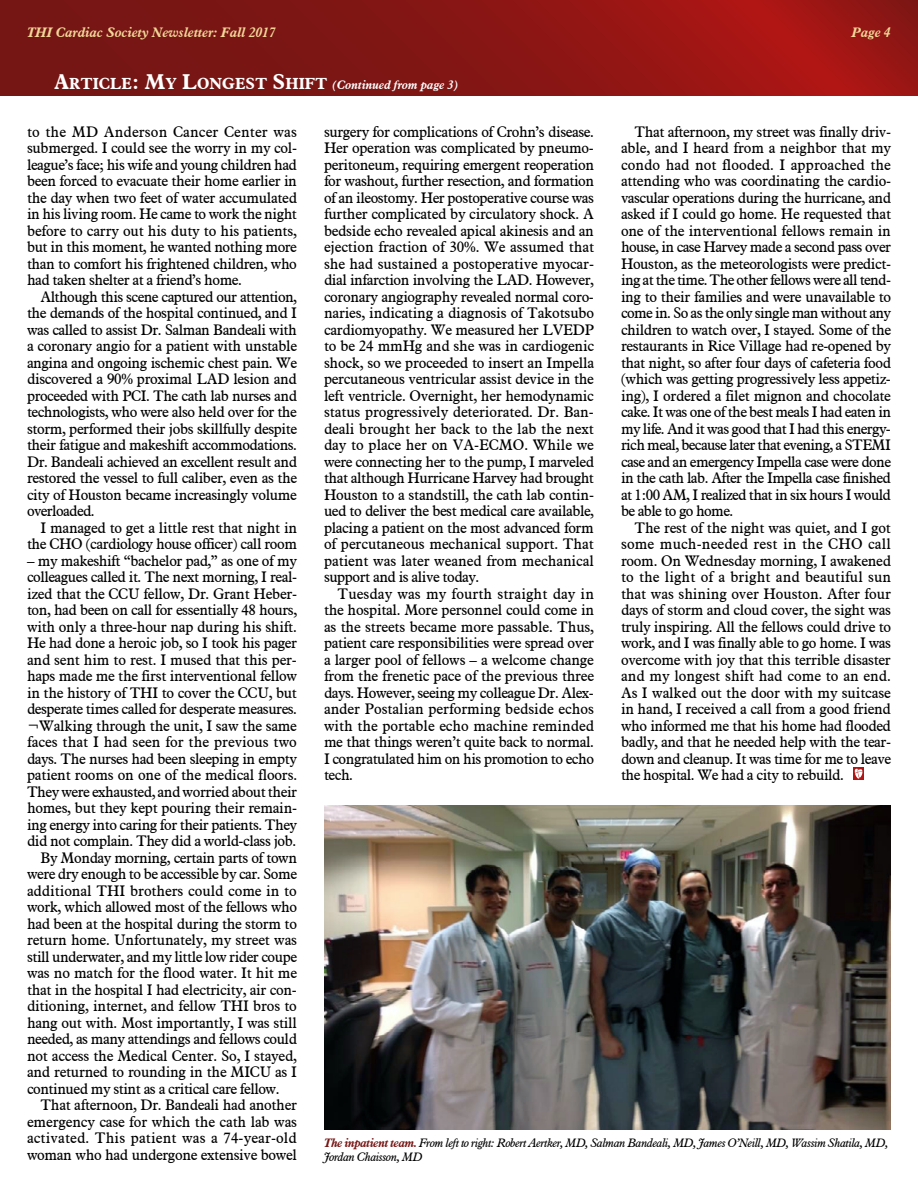
<style>
.page{position:relative;width:918px;height:1188px;background:#fff}
.page>*{position:absolute;margin:0;border:0;box-sizing:border-box;transform-origin:0 0}
.t1{font:15px/16.5px "Aldine 721 BT";letter-spacing:-.025em;color:#000;text-align:justify}
.t2{font:15px "Aldine 721 BT";letter-spacing:-.005em;color:#000}
.t3{font:15px "Aldine 721 BT";letter-spacing:.01em;color:#000}
.t4{font:15px "Aldine 721 BT";color:#000}
.t5{font:italic 700 13.5px "Aldine 721 BT";color:#f2d798}
.t6{font:italic 12px/14.4px "Aldine 721 BT";letter-spacing:-.03em;color:#000}
.t7{font:italic 700 12px "Aldine 721 BT";color:#fff}
.s1{font-style:normal;font-size:21px}
.s2{font-style:normal;font-size:15.75px}
.s3{font-weight:700;color:#761614}
</style>
<div class="page">
<svg style="left:0;top:0;width:918px;height:95px;background:#891614"></svg>
<svg style="left:853px;top:768px;width:11px;height:12px"></svg>
<svg style="left:855px;top:769px;width:7px;height:10px"></svg>
<img style="left:324px;top:806px;width:567px;height:323px">
<p class="t5" style="left:27px;top:24px;width:250px">THI Cardiac Society Newsletter: Fall 2017</p>
<p class="t5" style="left:852px;top:24px;width:41px">Page 4</p>
<p class="t7" style="left:54px;top:78px;width:406px"><span class="s1">A</span><span class="s2">RTICLE</span><span class="s1">: M</span><span class="s2">Y</span> <span class="s1">L</span><span class="s2">ONGEST</span> <span class="s1">S</span><span class="s2">HIFT</span> (Continued from page 3)</p>
<p class="t1" style="left:27px;top:123px;width:272px">to the MD Anderson Cancer Center was submerged. I could see the worry in my col&shy;league’s face; his wife and young children had been forced to evacuate their home earlier in the day when two feet of water accumulated in his living room. He came to work the night before to carry out his duty to his patients, but in this moment, he wanted nothing more than to comfort his frightened children, who had taken shelter at a friend’s home.</p>
<p class="t1" style="left:27px;top:288px;width:272px;text-indent:14px">Although this scene captured our attention, the demands of the hospital continued, and I was called to assist Dr. Salman Bandeali with a coronary angio for a patient with unstable angina and ongoing ischemic chest pain. We discovered a 90% proximal LAD lesion and proceeded with PCI. The cath lab nurses and technologists, who were also held over for the storm, performed their jobs skillfully despite their fatigue and makeshift accommodations.<br>Dr. Bandeali achieved an excellent result and restored the vessel to full caliber, even as the city of Houston became increasingly volume overloaded.</p>
<p class="t1" style="left:27px;top:519px;width:272px;text-align:right">I managed to get a little rest that night in the CHO (cardiology house officer) call room</p>
<p class="t1" style="left:27px;top:552px;width:271px">– my makeshift “bachelor pad,” as one of my</p>
<p class="t1" style="left:27px;top:568px;width:272px">colleagues called it. The next morning, I real-</p>
<p class="t1" style="left:27px;top:585px;width:272px">ized that the CCU fellow, Dr. Grant Heber-</p>
<p class="t1" style="left:27px;top:601px;width:272px">ton, had been on call for essentially 48 hours,</p>
<p class="t1" style="left:27px;top:618px;width:271px">with only a three-hour nap during his shift.</p>
<p class="t1" style="left:27px;top:634px;width:271px">He had done a heroic job, so I took his pager</p>
<p class="t1" style="left:27px;top:651px;width:271px">and sent him to rest. I mused that this per-</p>
<p class="t1" style="left:27px;top:667px;width:272px">haps made me the first interventional fellow</p>
<p class="t1" style="left:27px;top:684px;width:271px">in the history of THI to cover the CCU, but</p>
<p class="t1" style="left:27px;top:700px;width:272px">desperate times called for desperate measures.</p>
<p class="t1" style="left:27px;top:717px;width:271px">¬Walking through the unit, I saw the same</p>
<p class="t4" style="left:27px;top:733px;width:271px">faces that I had seen for the previous two</p>
<p class="t1" style="left:27px;top:750px;width:271px">days. The nurses had been sleeping in empty</p>
<p class="t1" style="left:27px;top:766px;width:272px">patient rooms on one of the medical floors.</p>
<p class="t1" style="left:27px;top:783px;width:272px">They were exhausted, and worried about their</p>
<p class="t1" style="left:27px;top:799px;width:272px">homes, but they kept pouring their remain-</p>
<p class="t1" style="left:27px;top:816px;width:272px">ing energy into caring for their patients. They</p>
<p class="t1" style="left:27px;top:832px;width:271px">did not complain. They did a world-class job.</p>
<p class="t1" style="left:40px;top:849px;width:258px">By Monday morning, certain parts of town</p>
<p class="t1" style="left:27px;top:865px;width:272px">were dry enough to be accessible by car. Some</p>
<p class="t2" style="left:27px;top:881px;width:271px">additional THI brothers could come in to</p>
<p class="t1" style="left:27px;top:898px;width:272px">work, which allowed most of the fellows who</p>
<p class="t1" style="left:27px;top:915px;width:271px">had been at the hospital during the storm to</p>
<p class="t1" style="left:27px;top:931px;width:272px">return home. Unfortunately, my street was</p>
<p class="t1" style="left:27px;top:948px;width:272px">still underwater, and my little low rider coupe</p>
<p class="t1" style="left:27px;top:964px;width:272px">was no match for the flood water. It hit me</p>
<p class="t1" style="left:27px;top:981px;width:271px">that in the hospital I had electricity, air con-</p>
<p class="t1" style="left:27px;top:997px;width:271px">ditioning, internet, and fellow THI bros to</p>
<p class="t1" style="left:27px;top:1014px;width:271px">hang out with. Most importantly, I was still</p>
<p class="t1" style="left:27px;top:1030px;width:272px">needed, as many attendings and fellows could</p>
<p class="t1" style="left:27px;top:1047px;width:271px">not access the Medical Center. So, I stayed,</p>
<p class="t1" style="left:27px;top:1063px;width:272px">and returned to rounding in the MICU as I</p>
<p class="t1" style="left:27px;top:1080px;width:254px">continued my stint as a critical care fellow.</p>
<p class="t1" style="left:40px;top:1096px;width:258px">That afternoon, Dr. Bandeali had another</p>
<p class="t2" style="left:27px;top:1112px;width:272px">emergency case for which the cath lab was</p>
<p class="t3" style="left:27px;top:1129px;width:271px">activated. This patient was a 74-year-old</p>
<p class="t1" style="left:27px;top:1146px;width:272px">woman who had undergone extensive bowel</p>
<p class="t1" style="left:324px;top:123px;width:272px">surgery for complications of Crohn’s disease.<br>Her operation was complicated by pneumo&shy;peritoneum, requiring emergent reoperation for washout, further resection, and formation of an ileostomy. Her postoperative course was further complicated by circulatory shock. A bedside echo revealed apical akinesis and an ejection fraction of 30%. We assumed that she had sustained a postoperative myocar&shy;dial infarction involving the LAD. However, coronary angiography revealed normal coro&shy;naries, indicating a diagnosis of Takotsubo cardiomyopathy. We measured her LVEDP to be 24 mmHg and she was in cardiogenic shock, so we proceeded to insert an Impella percutaneous ventricular assist device in the left ventricle. Overnight, her hemodynamic status progressively deteriorated. Dr. Ban&shy;deali brought her back to the lab the next day to place her on VA-ECMO. While we were connecting her to the pump, I marveled that although Hurricane Harvey had brought Houston to a standstill, the cath lab contin&shy;ued to deliver the best medical care available, placing a patient on the most advanced form of percutaneous mechanical support. That patient was later weaned from mechanical support and is alive today.</p>
<p class="t1" style="left:324px;top:585px;width:272px;text-indent:13px">Tuesday was my fourth straight day in the hospital. More personnel could come in as the streets became more passable. Thus, patient care responsibilities were spread over a larger pool of fellows – a welcome change from the frenetic pace of the previous three days. However, seeing my colleague Dr. Alex&shy;ander Postalian performing bedside echos with the portable echo machine reminded me that things weren’t quite back to normal.<br>I congratulated him on his promotion to echo tech.</p>
<p class="t1" style="left:621px;top:123px;width:272px;text-indent:14px">That afternoon, my street was finally driv&shy;able, and I heard from a neighbor that my condo had not flooded. I approached the attending who was coordinating the cardio&shy;vascular operations during the hurricane, and asked if I could go home. He requested that one of the interventional fellows remain in house, in case Harvey made a second pass over Houston, as the meteorologists were predict&shy;ing at the time. The other fellows were all tend&shy;ing to their families and were unavailable to come in. So as the only single man without any children to watch over, I stayed. Some of the restaurants in Rice Village had re-opened by that night, so after four days of cafeteria food (which was getting progressively less appetiz&shy;ing), I ordered a filet mignon and chocolate cake. It was one of the best meals I had eaten in my life. And it was good that I had this energy&shy;rich meal, because later that evening, a STEMI case and an emergency Impella case were done in the cath lab. After the Impella case finished at 1:00 AM, I realized that in six hours I would be able to go home.</p>
<p class="t1" style="left:621px;top:519px;width:272px;text-indent:14px">The rest of the night was quiet, and I got some much-needed rest in the CHO call room. On Wednesday morning, I awakened to the light of a bright and beautiful sun that was shining over Houston. After four days of storm and cloud cover, the sight was truly inspiring. All the fellows could drive to work, and I was finally able to go home. I was overcome with joy that this terrible disaster and my longest shift had come to an end.<br>As I walked out the door with my suitcase in hand, I received a call from a good friend who informed me that his home had flooded badly, and that he needed help with the tear&shy;down and cleanup. It was time for me to leave the hospital. We had a city to rebuild.</p>
<p class="t6" style="left:324px;top:1135px;width:566px"><span class="s3">The inpatient team.</span> From left to right: Robert Aertker, MD, Salman Bandeali, MD, James O’Neill, MD, Wassim Shatila, MD,<br>Jordan Chaisson, MD</p>
</div>
